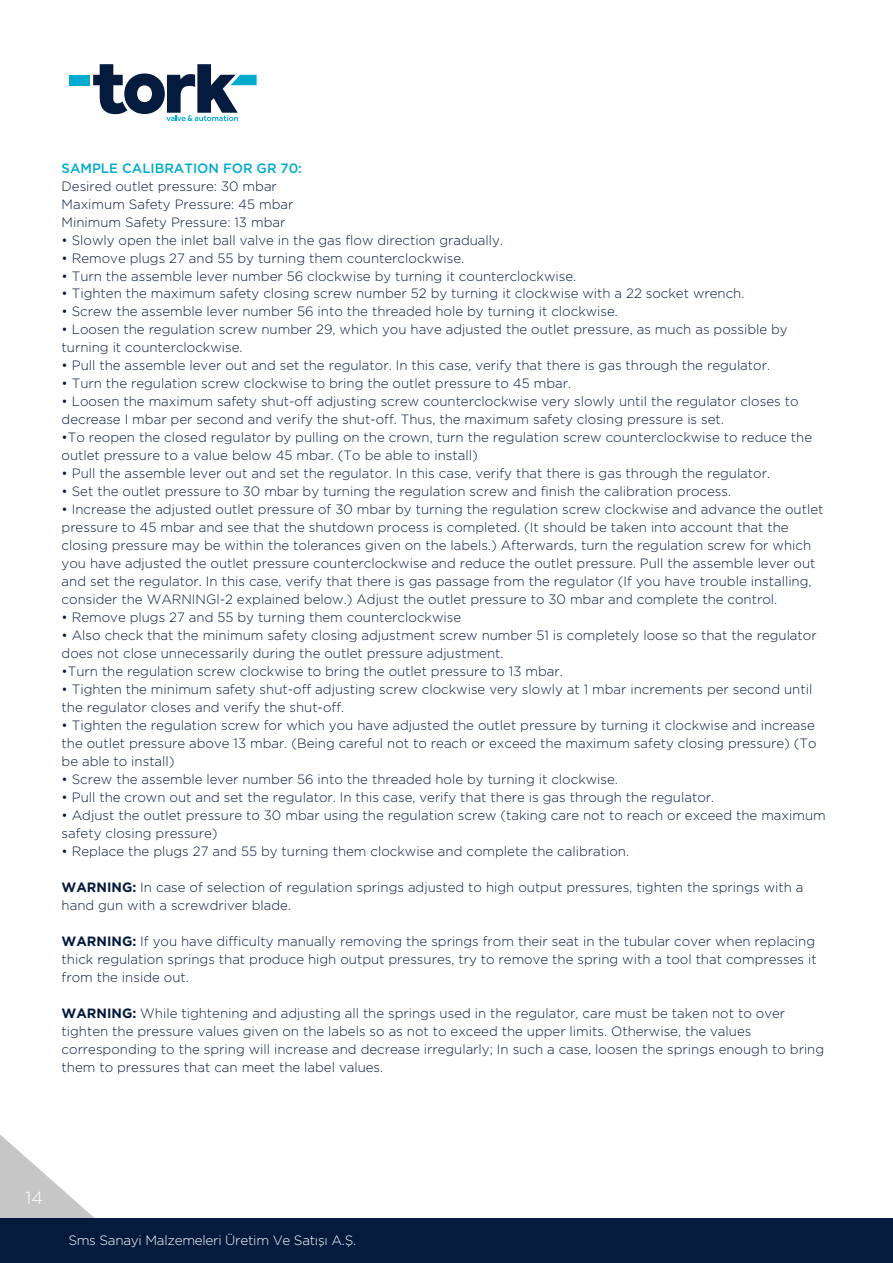
<style>
.page{position:relative;width:893px;height:1263px;background:#fff}
.page>*{position:absolute;margin:0;border:0;box-sizing:border-box;transform-origin:0 0}
.t1{font:300 17.7px "Gotham HTF";color:#fdfefd}
.t2{font:300 13.5px/18px "Gotham HTF";color:#051b3e}
.t3{font:300 13.5px "Gotham";letter-spacing:-.02em;color:#fff}
.t4{font:500 13.5px "Gotham HTF";color:#00abcd}
.s1{font-family:"Gotham";font-weight:700}
</style>
<div class="page">
<svg style="left:0;top:1134px;width:145px;height:85px"></svg>
<div style="left:0;top:1219px;width:893px;height:44px;background:#051b3e"></div>
<svg style="left:93px;top:64px;width:164px;height:57px"></svg>
<div style="left:69px;top:75px;width:21px;height:10px;background:#00abcd"></div>
<p class="t4" style="left:62px;top:160px;width:242px">SAMPLE CALIBRATION FOR GR 70:</p>
<p class="t2" style="left:62px;top:176px;width:233px">Desired outlet pressure: 30 mbar<br>Maximum Safety Pressure: 45 mbar<br>Minimum Safety Pressure: 13 mbar</p>
<p class="t2" style="left:62px;top:230px;width:443px">• Slowly open the inlet ball valve in the gas flow direction gradually.</p>
<p class="t2" style="left:62px;top:248px;width:404px">• Remove plugs 27 and 55 by turning them counterclockwise.</p>
<p class="t2" style="left:62px;top:266px;width:516px">• Turn the assemble lever number 56 clockwise by turning it counterclockwise.</p>
<p class="t2" style="left:62px;top:284px;width:684px">• Tighten the maximum safety closing screw number 52 by turning it clockwise with a 22 socket wrench.</p>
<p class="t2" style="left:62px;top:302px;width:558px">• Screw the assemble lever number 56 into the threaded hole by turning it clockwise.</p>
<p class="t2" style="left:62px;top:320px;width:728px">• Loosen the regulation screw number 29, which you have adjusted the outlet pressure, as much as possible by turning it counterclockwise.</p>
<p class="t2" style="left:62px;top:356px;width:710px">• Pull the assemble lever out and set the regulator. In this case, verify that there is gas through the regulator.</p>
<p class="t2" style="left:62px;top:374px;width:511px">• Turn the regulation screw clockwise to bring the outlet pressure to 45 mbar.</p>
<p class="t2" style="left:62px;top:392px;width:738px">• Loosen the maximum safety shut-off adjusting screw counterclockwise very slowly until the regulator closes to decrease I mbar per second and verify the shut-off. Thus, the maximum safety closing pressure is set.</p>
<p class="t2" style="left:62px;top:428px;width:752px">•To reopen the closed regulator by pulling on the crown, turn the regulation screw counterclockwise to reduce the outlet pressure to a value below 45 mbar. (To be able to install)</p>
<p class="t2" style="left:62px;top:464px;width:710px">• Pull the assemble lever out and set the regulator. In this case, verify that there is gas through the regulator.</p>
<p class="t2" style="left:62px;top:482px;width:671px">• Set the outlet pressure to 30 mbar by turning the regulation screw and finish the calibration process.</p>
<p class="t2" style="left:62px;top:500px;width:763px">• Increase the adjusted outlet pressure of 30 mbar by turning the regulation screw clockwise and advance the outlet pressure to 45 mbar and see that the shutdown process is completed. (It should be taken into account that the closing pressure may be within the tolerances given on the labels.) Afterwards, turn the regulation screw for which you have adjusted the outlet pressure counterclockwise and reduce the outlet pressure. Pull the assemble lever out and set the regulator. In this case, verify that there is gas passage from the regulator (If you have trouble installing, consider the WARNINGl-2 explained below.) Adjust the outlet pressure to 30 mbar and complete the control.</p>
<p class="t2" style="left:62px;top:608px;width:401px">• Remove plugs 27 and 55 by turning them counterclockwise</p>
<p class="t2" style="left:62px;top:626px;width:757px">• Also check that the minimum safety closing adjustment screw number 51 is completely loose so that the regulator does not close unnecessarily during the outlet pressure adjustment.</p>
<p class="t2" style="left:62px;top:662px;width:503px">•Turn the regulation screw clockwise to bring the outlet pressure to 13 mbar.</p>
<p class="t2" style="left:62px;top:680px;width:752px">• Tighten the minimum safety shut-off adjusting screw clockwise very slowly at 1 mbar increments per second until the regulator closes and verify the shut-off.</p>
<p class="t2" style="left:62px;top:716px;width:757px">• Tighten the regulation screw for which you have adjusted the outlet pressure by turning it clockwise and increase the outlet pressure above 13 mbar. (Being careful not to reach or exceed the maximum safety closing pressure) (To be able to install)</p>
<p class="t2" style="left:62px;top:770px;width:558px">• Screw the assemble lever number 56 into the threaded hole by turning it clockwise.</p>
<p class="t2" style="left:62px;top:788px;width:654px">• Pull the crown out and set the regulator. In this case, verify that there is gas through the regulator.</p>
<p class="t2" style="left:62px;top:806px;width:766px">• Adjust the outlet pressure to 30 mbar using the regulation screw (taking care not to reach or exceed the maximum safety closing pressure)</p>
<p class="t2" style="left:62px;top:842px;width:569px">• Replace the plugs 27 and 55 by turning them clockwise and complete the calibration.</p>
<p class="t2" style="left:62px;top:878px;width:743px"><span class="s1">WARNING:</span> In case of selection of regulation springs adjusted to high output pressures, tighten the springs with a hand gun with a screwdriver blade.</p>
<p class="t2" style="left:62px;top:932px;width:757px;text-align:justify"><span class="s1">WARNING:</span> If you have difficulty manually removing the springs from their seat in the tubular cover when replacing thick regulation springs that produce high output pressures, try to remove the spring with a tool that compresses it from the inside out.</p>
<p class="t2" style="left:62px;top:1004px;width:764px"><span class="s1">WARNING:</span> While tightening and adjusting all the springs used in the regulator, care must be taken not to over tighten the pressure values given on the labels so as not to exceed the upper limits. Otherwise, the values corresponding to the spring will increase and decrease irregularly; In such a case, loosen the springs enough to bring them to pressures that can meet the label values.</p>
<h1 class="t1" style="left:26px;top:1187px;width:19px">14</h1>
<p class="t3" style="left:68px;top:1232px;width:289px">Sms Sanayi Malzemeleri Üretim Ve Satışı A.Ş.</p>
</div>
